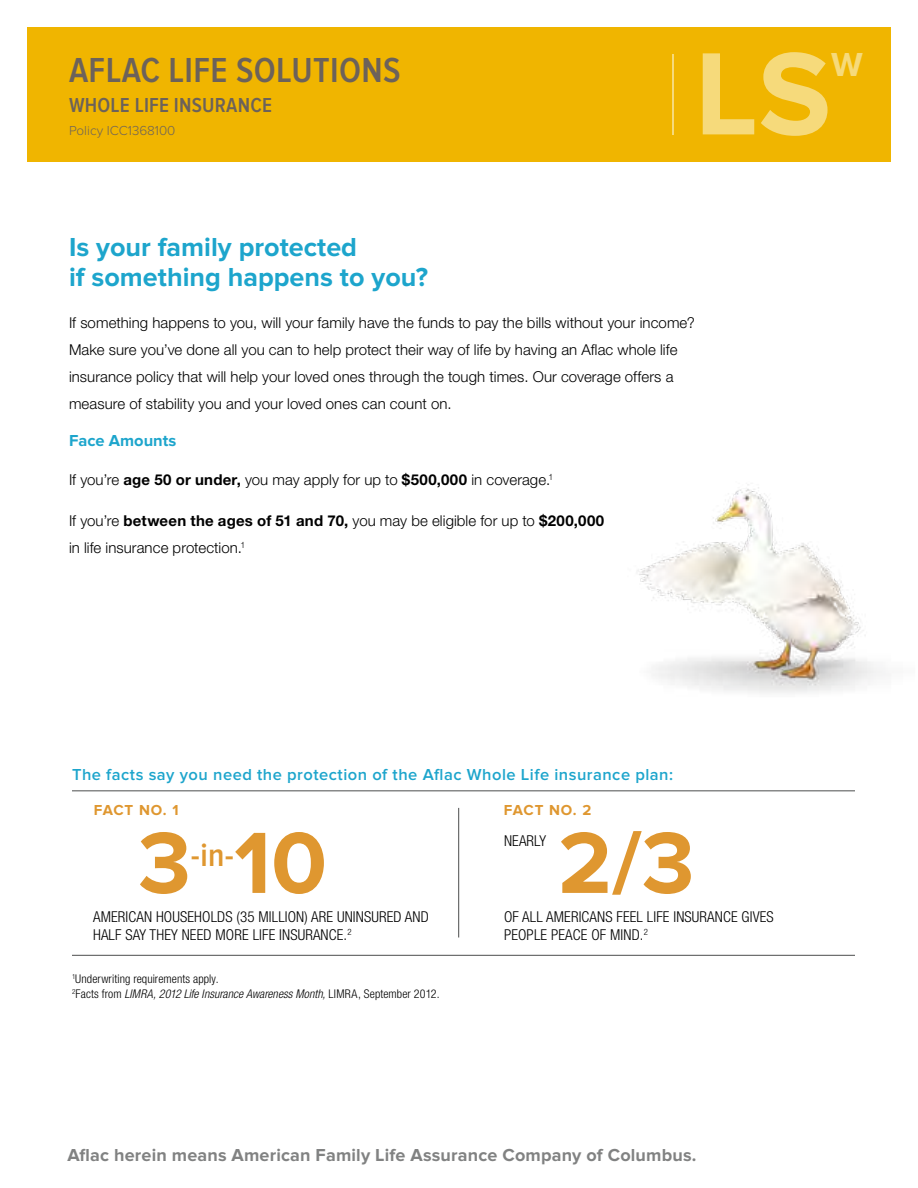
<style>
.page{position:relative;width:918px;height:1188px;background:#fff}
.page>*{position:absolute;margin:0;border:0;box-sizing:border-box;transform-origin:0 0}
.t1{font:700 121.5px "Proxima Nova";color:#f6da7b}
.t2{font:700 90px "Proxima Nova";color:#df9730}
.t3{font:600 36px "Proxima Nova Cond";letter-spacing:.01em;color:#6c625a}
.t4{font:700 34.5px "Proxima Nova";color:#f6da7b}
.t5{font:600 33.75px "Proxima Nova Cond";color:#df9730}
.t6{font:700 27px/30px "Proxima Nova";color:#1da5cc}
.t7{font:600 21px "Proxima Nova Cond";color:#6c625a}
.t8{font:700 18px "Proxima Nova";letter-spacing:.01em;color:#818282}
.t9{font:600 16.5px "Proxima Nova";letter-spacing:.03em;color:#1da5cc}
.t10{font:700 16.5px "Proxima Nova";color:#1da5cc}
.t11{font:300 15px/27px "Helvetica Neue CELT";letter-spacing:.005em;color:#000}
.t12{font:300 condensed 15px/18px "Helvetica Neue LTCE";letter-spacing:.085em;color:#000}
.t13{font:700 15px "Proxima Nova";letter-spacing:.06em;color:#df9730}
.t14{font:300 13.5px "Proxima Nova";color:#6c625a}
.t15{font:300 condensed 12px/15px "Helvetica Neue LTCE";letter-spacing:.01em;color:#000}
.s1{font-weight:700}
.s2{font-style:italic}
</style>
<div class="page">
<img style="left:637px;top:484px;width:249px;height:209px">
<hr style="left:72px;top:790px;width:783px;height:1px;background:#606161">
<hr style="left:72px;top:955px;width:783px;height:1px;background:#606161">
<hr style="left:458px;top:808px;width:1px;height:130px;background:#606161">
<div style="left:27px;top:27px;width:864px;height:135px;background:#f0b500"></div>
<hr style="left:672px;top:54px;width:1px;height:81px;background:#f6da7b">
<h3 class="t3" style="left:69px;top:51px;width:115px">AFLAC LIFE</h3>
<h3 class="t3" style="left:236px;top:51px;width:20px">SOLU</h3>
<h3 class="t3" style="left:313px;top:51px;width:35px">TIONS</h3>
<h3 class="t7" style="left:69px;top:94px;width:28px">WHOLE</h3>
<h3 class="t7" style="left:135px;top:94px;width:10px">LIFE</h3>
<h3 class="t7" style="left:174px;top:94px;width:12px">INSURANCE</h3>
<p class="t14" style="left:69px;top:123px;width:108px">Policy ICC1368100</p>
<h1 class="t1" style="left:695px;top:24px;width:138px">LS</h1>
<h3 class="t4" style="left:831px;top:45px;width:33px">W</h3>
<h3 class="t6" style="left:69px;top:232px;width:361px">Is your family protected<br>if something happens to you?</h3>
<p class="t11" style="left:69px;top:309px;width:627px">If something happens to you, will your family have the funds to pay the bills without your income?<br>Make sure you’ve done all you can to help protect their way of life by having an Aflac whole life insurance policy that will help your loved ones through the tough times. Our coverage offers a measure of stability you and your loved ones can count on.</p>
<p class="t10" style="left:69px;top:431px;width:109px">Face Amounts</p>
<p class="t11" style="left:69px;top:466px;width:486px">If you’re <span class="s1">age 50 or under,</span> you may apply for up to <span class="s1">$500,000</span> in coverage.<sup>1</sup></p>
<p class="t11" style="left:69px;top:507px;width:537px">If you’re <span class="s1">between the ages of 51 and 70,</span> you may be eligible for up to <span class="s1">$200,000 </span>in life insurance protection.<sup>1</sup></p>
<p class="t9" style="left:72px;top:765px;width:603px">The facts say you need the protection of the Aflac Whole Life insurance plan:</p>
<p class="t13" style="left:94px;top:801px;width:86px">fact no. 1</p>
<p class="t13" style="left:504px;top:802px;width:89px">fa ct no. 2</p>
<h2 class="t2" style="left:138px;top:811px;width:54px">3</h2>
<h3 class="t5" style="left:191px;top:836px;width:44px">-IN-</h3>
<h2 class="t2" style="left:234px;top:811px;width:94px">10</h2>
<h2 class="t2" style="left:558px;top:811px;width:138px">2/3</h2>
<p class="t12" style="left:504px;top:832px;width:43px">NEARLY</p>
<p class="t12" style="left:93px;top:907px;width:172px">AMERICAN HOUSEHOLDS (35 MILLI</p>
<p class="t12" style="left:93px;top:907px;width:337px;text-indent:195px">ON) ARE UNINSURED AND<br>HALF SAY THEY NEED MORE LIFE INSURA</p>
<p class="t12" style="left:321px;top:925px;width:32px">NCE.<sup>2</sup></p>
<p class="t15" style="left:72px;top:971px;width:369px"><sup>1</sup>UNDERWRITING REQUIREMENTS APPLY.<br><sup>2</sup>FACTS FROM <span class="s2">LIMRA, 2012 Life Insurance Awareness Month,</span> LIMRA, SEPTEMBER 2012.</p>
<p class="t12" style="left:504px;top:907px;width:190px">OF ALL AMERICANS FEEL LIFE INSURA</p>
<p class="t12" style="left:715px;top:907px;width:59px">NCE GIVES</p>
<p class="t12" style="left:504px;top:925px;width:145px">PEOPLE PEACE OF MIND.<sup>2</sup></p>
<p class="t8" style="left:68px;top:1145px;width:630px">Aflac herein means American Family Life Assurance Company of Columbus.</p>
</div>
